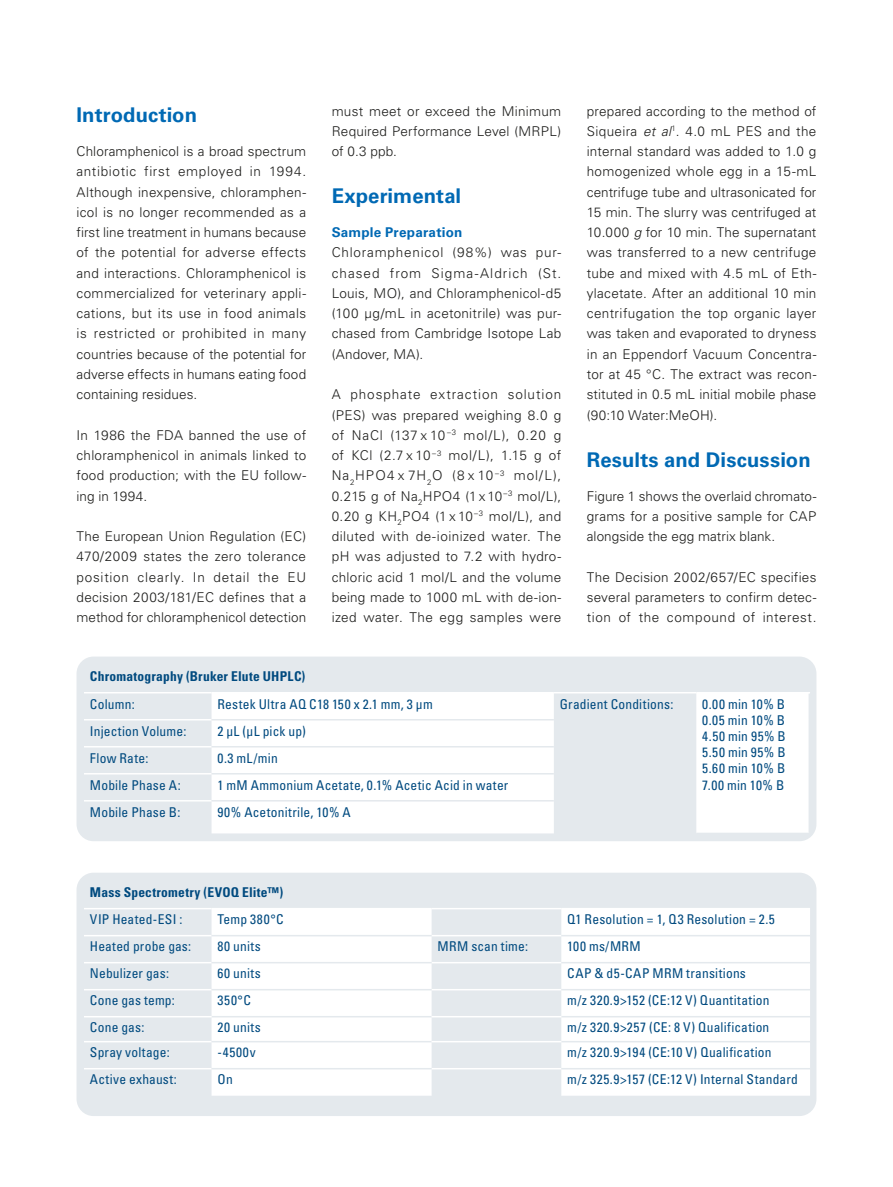
<style>
.page{position:relative;width:893px;height:1187px;background:#fff}
.page>*{position:absolute;margin:0;border:0;box-sizing:border-box;transform-origin:0 0}
.Paragraph_Title{font:700 20.25px "Univers LT Std";letter-spacing:.005em;color:#0069b4}
.Copytext{font:300 13.5px/20.2px "Univers LT Std";letter-spacing:.015em;color:#1d1d1b;text-align:justify}
.Table_Text{font:condensed 13.5px "Univers LT Std";letter-spacing:.015em;color:#004a7f}
.Table_Text_Title{font:700 condensed 13.5px "Univers LT Std";letter-spacing:.02em;color:#004a7f}
.Copytext-2{font:700 13.5px "Univers LT Std";letter-spacing:.015em;color:#0069b4}
.s1{font-style:italic}
</style>
<div class="page">
<div style="left:77px;top:656px;width:739px;height:185px;background:#e4e9ed;border-radius:17px"></div>
<svg style="left:84px;top:693px;width:128px;height:140px"></svg>
<svg style="left:212px;top:693px;width:596px;height:140px;fill:#fff"></svg>
<hr style="left:84px;top:719px;width:128px;height:1px;background:#fff">
<hr style="left:84px;top:746px;width:128px;height:1px;background:#fff">
<hr style="left:84px;top:773px;width:128px;height:1px;background:#fff">
<hr style="left:84px;top:800px;width:128px;height:1px;background:#fff">
<hr style="left:212px;top:719px;width:342px;height:1px;background:#e4e9ed">
<hr style="left:212px;top:746px;width:342px;height:1px;background:#e4e9ed">
<hr style="left:212px;top:773px;width:342px;height:1px;background:#e4e9ed">
<hr style="left:212px;top:800px;width:342px;height:1px;background:#e4e9ed">
<hr style="left:696px;top:832px;width:114px;height:2px;background:#e4e9ed">
<hr style="left:84px;top:692px;width:128px;height:1px;background:#fff">
<hr style="left:212px;top:692px;width:342px;height:1px;background:#fff">
<hr style="left:554px;top:692px;width:142px;height:1px;background:#fff">
<hr style="left:696px;top:692px;width:114px;height:1px;background:#fff">
<div style="left:77px;top:872px;width:739px;height:243px;background:#e4e9ed;border-radius:17px"></div>
<svg style="left:84px;top:909px;width:128px;height:186px"></svg>
<svg style="left:212px;top:909px;width:598px;height:186px;fill:#fff"></svg>
<hr style="left:432px;top:961px;width:129px;height:2px;background:#fff">
<hr style="left:432px;top:988px;width:129px;height:2px;background:#fff">
<hr style="left:84px;top:1040px;width:128px;height:2px;background:#fff">
<hr style="left:84px;top:961px;width:128px;height:2px;background:#fff">
<hr style="left:84px;top:988px;width:128px;height:2px;background:#fff">
<hr style="left:212px;top:961px;width:220px;height:2px;background:#e4e9ed">
<hr style="left:212px;top:988px;width:220px;height:2px;background:#e4e9ed">
<hr style="left:561px;top:961px;width:249px;height:2px;background:#e4e9ed">
<hr style="left:561px;top:988px;width:249px;height:2px;background:#e4e9ed">
<hr style="left:212px;top:1040px;width:220px;height:2px;background:#e4e9ed">
<hr style="left:561px;top:1040px;width:249px;height:2px;background:#e4e9ed">
<hr style="left:212px;top:1015px;width:220px;height:2px;background:#e4e9ed">
<hr style="left:561px;top:1015px;width:249px;height:2px;background:#e4e9ed">
<hr style="left:84px;top:1015px;width:128px;height:2px;background:#fff">
<hr style="left:84px;top:934px;width:128px;height:2px;background:#fff">
<hr style="left:432px;top:934px;width:129px;height:2px;background:#fff">
<hr style="left:84px;top:907px;width:128px;height:2px;background:#fff">
<hr style="left:212px;top:907px;width:220px;height:2px;background:#fff">
<hr style="left:432px;top:907px;width:129px;height:2px;background:#fff">
<hr style="left:561px;top:907px;width:249px;height:2px;background:#fff">
<hr style="left:84px;top:1067px;width:128px;height:2px;background:#fff">
<hr style="left:432px;top:1067px;width:129px;height:2px;background:#fff">
<hr style="left:212px;top:1067px;width:220px;height:2px;background:#e4e9ed">
<hr style="left:432px;top:1015px;width:129px;height:2px;background:#fff">
<hr style="left:432px;top:1040px;width:129px;height:2px;background:#fff">
<hr style="left:212px;top:934px;width:220px;height:2px;background:#e4e9ed">
<hr style="left:561px;top:1067px;width:249px;height:2px;background:#e4e9ed">
<hr style="left:561px;top:934px;width:249px;height:2px;background:#e4e9ed">
<p class="Paragraph_Title" style="left:77px;top:103px;width:122px">Introduction</p>
<p class="Copytext" style="left:77px;top:141px;width:231px">Chloramphenicol is a broad spectrum antibiotic first employed in 1994.<br>Although inexpensive, chloramphen&shy;icol is no longer recommended as a first line treatment in humans because of the potential for adverse effects and interactions. Chloramphenicol is commercialized for veterinary appli&shy;cations, but its use in food animals is restricted or prohibited in many countries because of the potential for adverse effects in humans eating food containing residues.</p>
<p class="Copytext" style="left:77px;top:425px;width:231px">In 1986 the FDA banned the use of chloramphenicol in animals linked to food production; with the EU follow&shy;ing in 1994.</p>
<p class="Copytext" style="left:77px;top:526px;width:231px">The European Union Regulation (EC)<br>470/2009 states the zero tolerance position clearly. In detail the EU decision 2003/181/EC defines that a method for chloramphenicol detection</p>
<p class="Copytext" style="left:332px;top:101px;width:231px">must meet or exceed the Minimum Required Performance Level (MRPL) of 0.3 ppb.</p>
<p class="Paragraph_Title" style="left:332px;top:184px;width:131px">Experimental</p>
<p class="Copytext-2" style="left:332px;top:224px;width:132px">Sample Preparation</p>
<p class="Copytext" style="left:332px;top:242px;width:231px">Chloramphenicol (98%) was pur&shy;chased from Sigma-Aldrich (St.<br>Louis, MO), and Chloramphenicol-d5 (100 μg/mL in acetonitrile) was pur&shy;chased from Cambridge Isotope Lab (Andover, MA).</p>
<p class="Copytext" style="left:332px;top:384px;width:231px">A phosphate extraction solution (PES) was prepared weighing 8.0 g of NaCl (137 x 10<sup>–3</sup> mol/L), 0.20 g of KCl (2.7 x 10<sup>–3</sup> mol/L), 1.15 g of Na<sub>2</sub>HPO4 x 7H<sub>2</sub>O (8 x 10<sup>–3</sup> mol/L), 0.215 g of Na<sub>2</sub>HPO4 (1 x 10<sup>–3</sup> mol/L), 0.20 g KH<sub>2</sub>PO4 (1 x 10<sup>–3</sup> mol/L), and diluted with de-ioinized water. The pH was adjusted to 7.2 with hydro&shy;chloric acid 1 mol/L and the volume being made to 1000 mL with de-ion&shy;ized water. The egg samples were</p>
<p class="Copytext" style="left:587px;top:101px;width:231px">prepared according to the method of Siqueira <span class="s1">et al</span><sup>1</sup>. 4.0 mL PES and the internal standard was added to 1.0 g homogenized whole egg in a 15-mL centrifuge tube and ultrasonicated for 15 min. The slurry was centrifuged at 10.000 <span class="s1">g</span> for 10 min. The supernatant was transferred to a new centrifuge tube and mixed with 4.5 mL of Eth&shy;ylacetate. After an additional 10 min centrifugation the top organic layer was taken and evaporated to dryness in an Eppendorf Vacuum Concentra&shy;tor at 45 °C. The extract was recon&shy;stituted in 0.5 mL initial mobile phase (90:10 Water:MeOH).</p>
<p class="Paragraph_Title" style="left:587px;top:448px;width:225px">Results and Discussion</p>
<p class="Copytext" style="left:587px;top:485px;width:231px">Figure 1 shows the overlaid chromato&shy;grams for a positive sample for CAP alongside the egg matrix blank.</p>
<p class="Copytext" style="left:587px;top:566px;width:231px">The Decision 2002/657/EC specifies several parameters to confirm detec&shy;tion of the compound of interest.</p>
<p class="Table_Text_Title" style="left:90px;top:667px;width:217px">Chromatography (Bruker Elute UHPLC)</p>
<p class="Table_Text" style="left:90px;top:695px;width:46px">Column:</p>
<p class="Table_Text" style="left:218px;top:695px;width:217px">Restek Ultra AQ C18 150 x 2.1 mm, 3 µm</p>
<p class="Table_Text" style="left:560px;top:695px;width:115px">Gradient Conditions:</p>
<p class="Table_Text" style="left:702px;top:695px;width:84px">0.00 min 10% B</p>
<p class="Table_Text" style="left:702px;top:711px;width:84px">0.05 min 10% B</p>
<p class="Table_Text" style="left:702px;top:727px;width:85px">4.50 min 95% B</p>
<p class="Table_Text" style="left:702px;top:743px;width:85px">5.50 min 95% B</p>
<p class="Table_Text" style="left:702px;top:760px;width:84px">5.60 min 10% B</p>
<p class="Table_Text" style="left:702px;top:776px;width:83px">7.00 min 10% B</p>
<p class="Table_Text" style="left:90px;top:722px;width:98px">Injection Volume:</p>
<p class="Table_Text" style="left:218px;top:722px;width:90px">2 µL (µL pick up)</p>
<p class="Table_Text" style="left:90px;top:749px;width:60px">Flow Rate:</p>
<p class="Table_Text" style="left:218px;top:749px;width:62px">0.3 mL/min</p>
<p class="Table_Text" style="left:90px;top:776px;width:92px">Mobile Phase A:</p>
<p class="Table_Text" style="left:218px;top:776px;width:292px">1 mM Ammonium Acetate, 0.1% Acetic Acid in water</p>
<p class="Table_Text" style="left:90px;top:803px;width:92px">Mobile Phase B:</p>
<p class="Table_Text" style="left:218px;top:803px;width:135px">90% Acetonitrile, 10% A</p>
<p class="Table_Text_Title" style="left:90px;top:883px;width:195px">Mass Spectrometry (EVOQ Elite™)</p>
<p class="Table_Text" style="left:90px;top:911px;width:94px">VIP Heated-ESI :</p>
<p class="Table_Text" style="left:218px;top:911px;width:68px">Temp 380°C</p>
<p class="Table_Text" style="left:567px;top:911px;width:209px">Q1 Resolution = 1, Q3 Resolution = 2.5</p>
<p class="Table_Text" style="left:90px;top:938px;width:103px">Heated probe gas:</p>
<p class="Table_Text" style="left:218px;top:938px;width:45px">80 units</p>
<p class="Table_Text" style="left:438px;top:938px;width:92px">MRM scan time:</p>
<p class="Table_Text" style="left:567px;top:938px;width:75px">100 ms/MRM</p>
<p class="Table_Text" style="left:90px;top:965px;width:81px">Nebulizer gas:</p>
<p class="Table_Text" style="left:218px;top:965px;width:45px">60 units</p>
<p class="Table_Text" style="left:567px;top:965px;width:180px">CAP &amp; d5-CAP MRM transitions</p>
<p class="Table_Text" style="left:90px;top:992px;width:86px">Cone gas temp:</p>
<p class="Table_Text" style="left:218px;top:992px;width:35px">350°C</p>
<p class="Table_Text" style="left:567px;top:992px;width:204px">m/z 320.9&gt;152 (CE:12 V) Quantitation</p>
<p class="Table_Text" style="left:90px;top:1019px;width:56px">Cone gas:</p>
<p class="Table_Text" style="left:218px;top:1019px;width:45px">20 units</p>
<p class="Table_Text" style="left:567px;top:1019px;width:204px">m/z 320.9&gt;257 (CE: 8 V) Qualification</p>
<p class="Table_Text" style="left:90px;top:1043px;width:81px">Spray voltage:</p>
<p class="Table_Text" style="left:218px;top:1043px;width:40px">-4500v</p>
<p class="Table_Text" style="left:567px;top:1043px;width:206px">m/z 320.9&gt;194 (CE:10 V) Qualification</p>
<p class="Table_Text" style="left:90px;top:1070px;width:88px">Active exhaust:</p>
<p class="Table_Text" style="left:218px;top:1070px;width:17px">On</p>
<p class="Table_Text" style="left:567px;top:1070px;width:232px">m/z 325.9&gt;157 (CE:12 V) Internal Standard</p>
</div>
